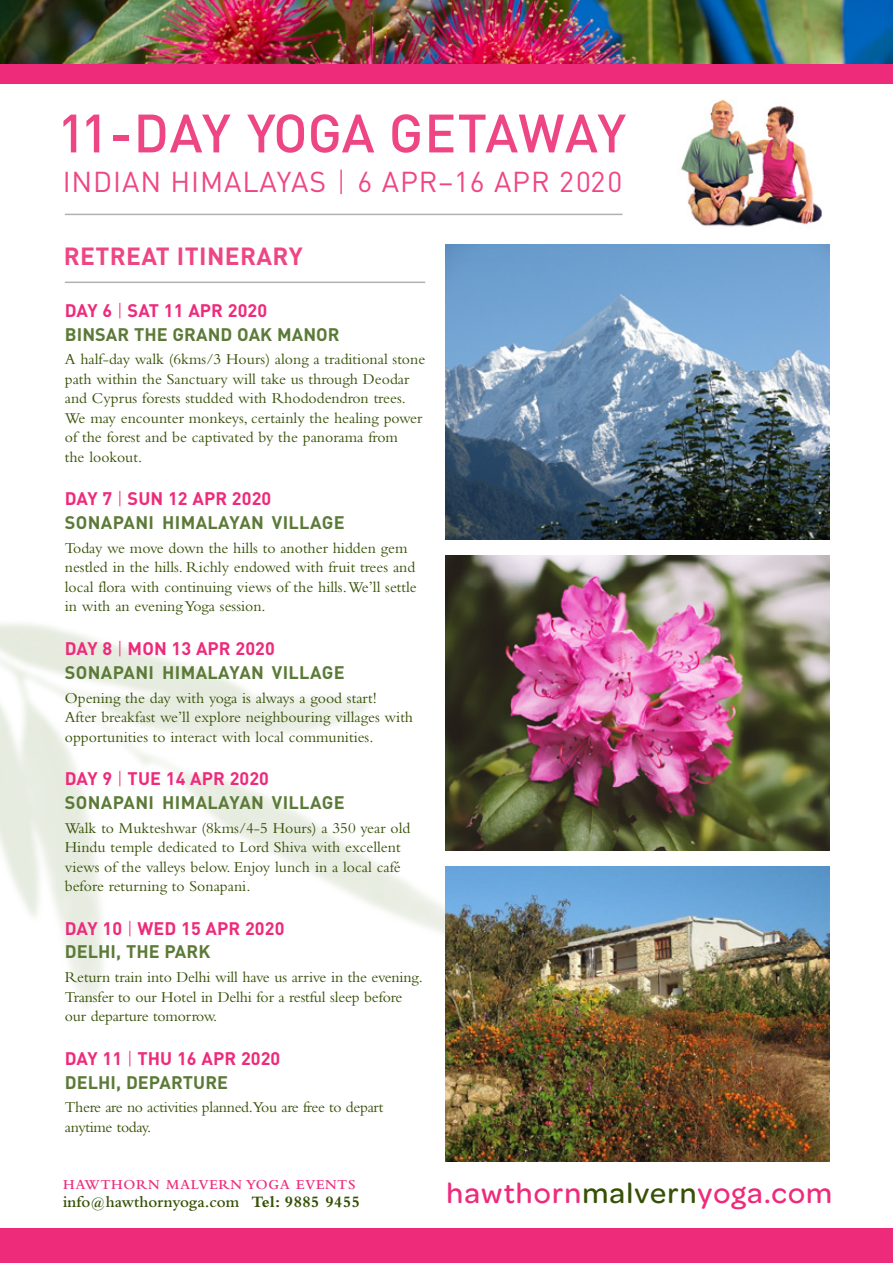
<style>
.page{position:relative;width:893px;height:1263px;background:#fff}
.page>*{position:absolute;margin:0;border:0;box-sizing:border-box;transform-origin:0 0}
.t1{font:500 53.1px "DIN";letter-spacing:-.005em;color:#ee4684}
.t2{font:500 29.85px "Omnes";letter-spacing:.04em;color:#ee2a7b}
.t3{font:28.5px "DIN";letter-spacing:.03em;color:#ee4684}
.t4{font:700 24.6px "DIN";color:#ee4684}
.t5{font:700 18px/23.7px "DIN";letter-spacing:.04em;color:#5b7a37}
.t6{font:700 18px/23.7px "DIN";letter-spacing:.005em;color:#ee2a7b}
.t7{font:700 18px/23.7px "DIN";letter-spacing:.06em;color:#5b7a37}
.t8{font:700 18px/23.7px "DIN";letter-spacing:.02em;color:#5b7a37}
.t9{font:600 16.5px "Bembo";color:#365005}
.t10{font:15.75px/19.5px "Bembo";color:#365005}
.t11{font:15.75px/19.5px "Bembo";letter-spacing:-.02em;color:#365005}
.t12{font:600 14.25px "Bembo";letter-spacing:.05em;color:#ee2a7b}
.s1{font-weight:300}
.s2{color:#ee2a7b}
.s3{font-weight:300;color:#ee2a7b}
.s4{color:#5b7a37}
.s5{font-weight:700}
.s6{color:#365005}
</style>
<div class="page">
<img style="left:446px;top:244px;width:383px;height:295px">
<div style="left:0;top:0;width:893px;height:83px;background:#ee2a7b"></div>
<img style="left:0;top:0;width:893px;height:64px">
<hr style="left:65px;top:214px;width:557px;height:1px;background:#afb1b4">
<div style="left:0;top:1229px;width:893px;height:34px;background:#ee2a7b"></div>
<img style="left:0;top:565px;width:520px;height:473px">
<hr style="left:65px;top:282px;width:360px;height:1px;background:#afb1b4">
<img style="left:446px;top:556px;width:383px;height:294px">
<img style="left:446px;top:867px;width:383px;height:294px">
<img style="left:681px;top:99px;width:141px;height:128px">
<h1 class="t1" style="left:57px;top:99px;width:570px">11-DAY YOGA GETAWAY</h1>
<h3 class="t3" style="left:63px;top:164px;width:561px">IND IAN H IMALAYAS <span class="s1">|</span> 6 APR–16 APR 2020</h3>
<h3 class="t4" style="left:64px;top:240px;width:63px">RETREA</h3>
<h3 class="t4" style="left:156px;top:240px;width:147px">T ITI NERARY</h3>
<p class="t8" style="left:65px;top:298px;width:276px"><span class="s2">DAY 6</span> <span class="s3">|</span> <span class="s2">SAT 11 APR 2020<br></span>BI NSAR TH E GRAND OAK MANOR</p>
<p class="t10" style="left:65px;top:349px;width:362px">A half-day walk (6kms/3 Hours) along a traditional stone path within the Sanctuary will take us through Deodar and Cyprus forests studded with Rhododendron trees.<br>We may encounter monkeys, certainly the healing power of the forest and be captivated by the panorama from<br>the lookout.</p>
<p class="t7" style="left:65px;top:486px;width:281px"><span class="s2">DAY 7</span> <span class="s3">|</span> <span class="s2">SUN 12 APR 2020<br></span>SONAPANI HIMALAYAN VI LLAGE</p>
<p class="t10" style="left:65px;top:538px;width:353px">Today we move down the hills to another hidden gem nestled in the hills. Richly endowed with fruit trees and local flora with continuing views of the hills. We’ll settle in with an evening Yoga session.</p>
<p class="t5" style="left:65px;top:636px;width:281px"><span class="s2">DAY 8</span> <span class="s3">|</span> <span class="s2">MON 13 APR 2020<br></span>SONAPANI HIMALAYAN VI LLAGE</p>
<p class="t10" style="left:65px;top:687px;width:350px">Opening the day with yoga is always a good start!<br>After breakfast we’ll explore neighbouring villages with opportunities to interact with local communities.</p>
<p class="t5" style="left:65px;top:766px;width:281px"><span class="s2">DAY 9</span> <span class="s3">|</span> <span class="s2">TUE 14 APR 2020<br></span>SONAPANI HIMALAYAN VI LLAGE</p>
<p class="t10" style="left:65px;top:818px;width:347px">Walk to Mukteshwar (8kms/4-5 Hours) a 350 year old Hindu temple dedicated to Lord Shiva with excellent views of the valleys below. Enjoy lunch in a local café before returning to Sonapani.</p>
<p class="t6" style="left:65px;top:915px;width:221px">DAY 10 <span class="s1">|</span> WED 15 APR 2020<br><span class="s4">DELHI , TH E PARK</span></p>
<p class="t10" style="left:65px;top:967px;width:360px">Return train into Delhi will have us arrive in the evening.<br>Transfer to our Hotel in Delhi for a restful sleep before our departure tomorrow.</p>
<p class="t6" style="left:65px;top:1046px;width:217px">DAY 11 <span class="s1">|</span> THU 16 APR 2020<br><span class="s4">DELHI, DEPARTURE</span></p>
<p class="t11" style="left:65px;top:1097px;width:320px">There are no activities planned.You are free to depart anytime today.</p>
<p class="t12" style="left:63px;top:1177px;width:245px">Hawth orn Malvern Yoga EVENT</p>
<p class="t12" style="left:348px;top:1177px;width:9px">S</p>
<p class="t9" style="left:63px;top:1192px;width:298px">info@hawthornyoga.com <span class="s5">Tel: 9885 9455</span></p>
<h2 class="t2" style="left:446px;top:1176px;width:387px">hawthorn<span class="s6">malvern</span>yoga.com</h2>
</div>
